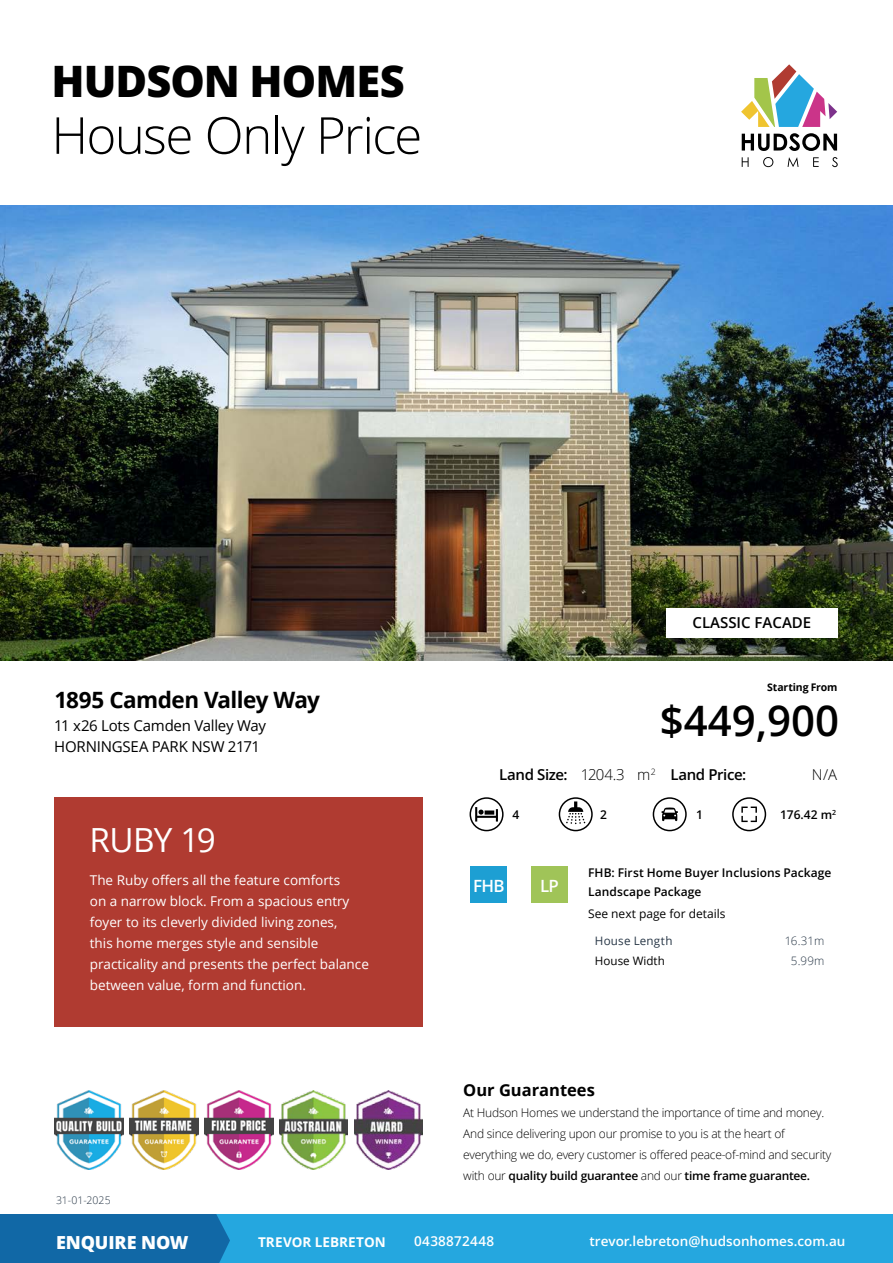
<style>
.page{position:relative;width:893px;height:1263px;background:#fff}
.page>*{position:absolute;margin:0;border:0;box-sizing:border-box;transform-origin:0 0}
.t1{font:300 51px "Open Sans";letter-spacing:-.03em;color:#000}
.t2{font:800 43.35px "Open Sans";letter-spacing:-.02em;color:#000}
.t3{font:600 42px "Open Sans";color:#000}
.t4{font:33.3px "Open Sans";letter-spacing:-.02em;color:#fff}
.t5{font:700 22.5px "Open Sans";letter-spacing:-.03em;color:#000}
.t6{font:800 18px "Open Sans";letter-spacing:-.005em;color:#fff}
.t7{font:600 16.8px "Open Sans";color:#fff}
.t8{font:700 16.5px "Open Sans";color:#000}
.t9{font:15px/21px "Open Sans";letter-spacing:-.015em;color:#000}
.t10{font:600 15px "Open Sans";letter-spacing:-.025em;color:#000}
.t11{font:600 15px "Open Sans";letter-spacing:-.005em;color:#000}
.t12{font:300 15px "Open Sans";color:#000101}
.t13{font:13.5px/21px "Open Sans";color:#fff}
.t14{font:600 13.5px "Open Sans";color:#fff}
.t15{font:700 13.5px "Open Sans";letter-spacing:.005em;color:#fff}
.t16{font:600 13.5px "Open Sans";letter-spacing:.02em;color:#fff}
.t17{font:300 12px/21px "Open Sans";letter-spacing:-.02em;color:#000}
.t18{font:600 12px/19.6px "Open Sans";letter-spacing:.005em;color:#000}
.t19{font:12px "Open Sans";color:#000}
.t20{font:600 12px "Open Sans";color:#000101}
.t21{font:300 11.7px "Open Sans";color:#273646}
.t22{font:11.7px "Open Sans";letter-spacing:.02em;color:#273646}
.t23{font:11.7px "Open Sans";color:#000}
.t24{font:700 10.5px "Open Sans";letter-spacing:-.01em;color:#000}
.t25{font:300 10.5px "Open Sans";color:#273646}
.s1{font-weight:600}
</style>
<div class="page">
<img style="left:0;top:206px;width:893px;height:455px">
<div style="left:666px;top:608px;width:172px;height:30px;background:#fff"></div>
<div style="left:55px;top:797px;width:368px;height:230px;background:#b03b31"></div>
<svg style="left:741px;top:64px;width:96px;height:63px"></svg>
<svg style="left:742px;top:133px;width:95px;height:18px"></svg>
<svg style="left:742px;top:157px;width:7px;height:10px"></svg>
<svg style="left:763px;top:157px;width:10px;height:10px"></svg>
<svg style="left:788px;top:157px;width:10px;height:10px"></svg>
<svg style="left:813px;top:157px;width:6px;height:10px"></svg>
<svg style="left:832px;top:157px;width:6px;height:10px"></svg>
<div style="left:470px;top:797px;width:34px;height:34px;border:2px solid #000;border-radius:50%"></div>
<svg style="left:475px;top:807px;width:23px;height:14px"></svg>
<div style="left:559px;top:797px;width:34px;height:34px;border:2px solid #000;border-radius:50%"></div>
<svg style="left:566px;top:801px;width:19px;height:23px"></svg>
<div style="left:732px;top:797px;width:34px;height:34px;border:2px solid #000;border-radius:50%"></div>
<svg style="left:741px;top:806px;width:16px;height:16px"></svg>
<div style="left:653px;top:797px;width:34px;height:34px;border:2px solid #000;border-radius:50%"></div>
<svg style="left:661px;top:807px;width:17px;height:14px"></svg>
<div style="left:0;top:1215px;width:893px;height:48px;background:#25a7df"></div>
<div style="left:0;top:1215px;width:230px;height:48px;background:#1168a6"></div>
<img style="left:204px;top:1091px;width:69px;height:78px">
<img style="left:129px;top:1091px;width:69px;height:78px">
<img style="left:54px;top:1091px;width:69px;height:78px">
<img style="left:280px;top:1091px;width:67px;height:78px">
<img style="left:354px;top:1091px;width:68px;height:78px">
<div style="left:471px;top:867px;width:36px;height:36px;background:#1d9fd3"></div>
<div style="left:531px;top:867px;width:37px;height:36px;background:#a0c458"></div>
<h2 class="t2" style="left:51px;top:48px;width:355px">HUDSON HOMES</h2>
<h1 class="t1" style="left:51px;top:100px;width:372px">House Only Price</h1>
<h3 class="t5" style="left:54px;top:684px;width:267px">1895 Camden Valley Way</h3>
<p class="t9" style="left:54px;top:715px;width:213px">11 x26 Lots Camden Valley Way<br>HORNINGSEA PARK NSW 2171</p>
<h3 class="t4" style="left:89px;top:817px;width:128px">RUBY 19</h3>
<p class="t13" style="left:90px;top:869px;width:281px">The Ruby offers all the feature comforts<br>on a narrow block. From a spacious entry foyer to its cleverly divided living zones,<br>this home merges style and sensible practicality and presents the perfect balance between value, form and function.</p>
<p class="t25" style="left:56px;top:1193px;width:56px">31-01-2025</p>
<p class="t11" style="left:692px;top:612px;width:120px">CLASSIC FACADE</p>
<p class="t24" style="left:767px;top:680px;width:72px">Starting From</p>
<h3 class="t3" style="left:660px;top:692px;width:181px">$449,900</h3>
<p class="t12" style="left:581px;top:764px;width:76px">1204.3 m<sup>2</sup></p>
<p class="t10" style="left:499px;top:764px;width:70px">Land Size:</p>
<p class="t10" style="left:670px;top:764px;width:77px">Land Price:</p>
<p class="t12" style="left:812px;top:764px;width:27px">N/A</p>
<p class="t20" style="left:513px;top:807px;width:8px">4</p>
<p class="t20" style="left:600px;top:806px;width:8px">2</p>
<p class="t20" style="left:696px;top:807px;width:8px">1</p>
<p class="t18" style="left:780px;top:805px;width:58px">176.42 m<sup>2</sup></p>
<h3 class="t7" style="left:473px;top:875px;width:33px">FHB</h3>
<h3 class="t7" style="left:540px;top:875px;width:20px">LP</h3>
<p class="t18" style="left:588px;top:862px;width:245px">FHB: First Home Buyer Inclusions Package<br>Landscape Package</p>
<p class="t19" style="left:588px;top:905px;width:139px">See next page for details</p>
<p class="t22" style="left:595px;top:933px;width:79px">House Length</p>
<p class="t21" style="left:785px;top:933px;width:41px">16.31m</p>
<p class="t23" style="left:595px;top:953px;width:71px">House Width</p>
<p class="t21" style="left:791px;top:953px;width:35px">5.99m</p>
<h3 class="t8" style="left:463px;top:1078px;width:133px">Our Guarantees</h3>
<p class="t17" style="left:463px;top:1102px;width:370px">At Hudson Homes we understand the importance of time and money.<br>And since delivering upon our promise to you is at the heart of everything we do, every customer is offered peace-of-mind and security with our <span class="s1">quality build guarantee</span> and our <span class="s1">time frame guarantee.</span></p>
<h3 class="t6" style="left:56px;top:1228px;width:134px">ENQUIRE NOW</h3>
<p class="t15" style="left:258px;top:1233px;width:129px">TREVOR LEBRETON</p>
<p class="t16" style="left:414px;top:1232px;width:82px">0438872448</p>
<p class="t14" style="left:590px;top:1232px;width:257px">trevor.lebreton@hudsonhomes.com.au</p>
</div>
